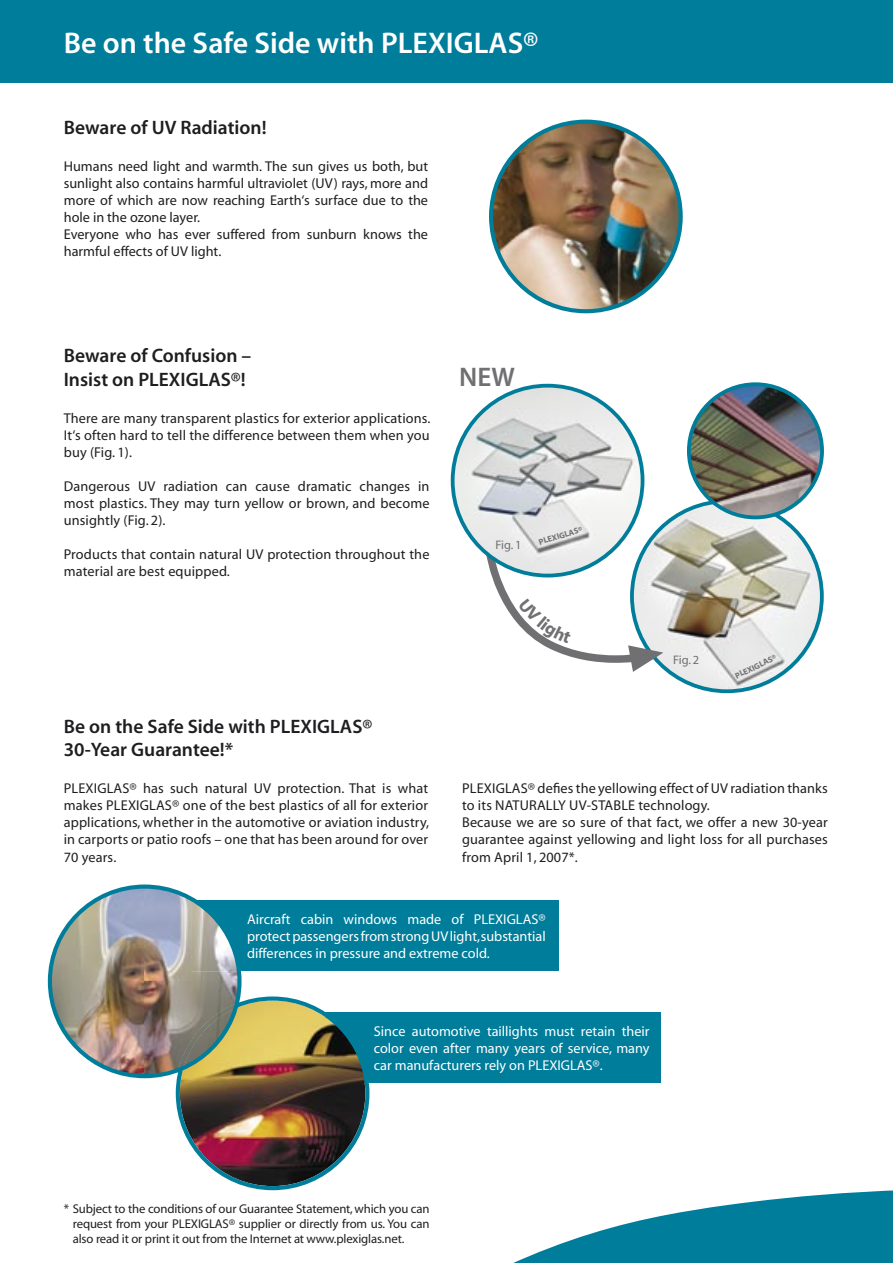
<style>
.page{position:relative;width:893px;height:1263px;background:#fff}
.page>*{position:absolute;margin:0;border:0;box-sizing:border-box;transform-origin:0 0}
.t1{font:30px "D Myriad Sm Bd";color:#fff}
.t2{font:27px "D Myriad Sm Bd";color:#707072}
.t3{font:19.5px/23.4px "D Myriad Sm Bd";color:#1f1d20}
.t4{font:14.25px/17.1px "D Myriad Rg";letter-spacing:.01em;color:#1f1d20;text-align:justify}
.t5{font:14.25px/17.1px "D Myriad Rg";color:#fff;text-align:justify}
.t6{font:12.75px/15.3px "D Myriad Rg";letter-spacing:-.01em;color:#1f1d20;text-align:justify}
.t7{font:12.45px "D Myriad Rg";letter-spacing:-.015em;color:#707072}
.t8{font:8.25px "D Myriad Bd";color:#707072}
</style>
<div class="page">
<div style="left:0;top:0;width:893px;height:83px;background:#007d9a"></div>
<svg style="left:267px;top:1190px;width:626px;height:73px"></svg>
<img style="left:489px;top:120px;width:194px;height:193px">
<div style="left:326px;top:1012px;width:335px;height:71px;background:#007d9a"></div>
<div style="left:192px;top:900px;width:366px;height:71px;background:#007d9a"></div>
<img style="left:48px;top:884px;width:321px;height:306px">
<img style="left:451px;top:382px;width:373px;height:311px">
<h1 class="t1" style="left:64px;top:27px;width:476px">Be on the Safe Side with PLEXIGLAS®</h1>
<h3 class="t3" style="left:64px;top:117px;width:204px">Beware of UV Radiation!</h3>
<p class="t4" style="left:64px;top:158px;width:366px;text-align:left">Humans need light and warmth. The sun gives us both, but sunlight also contains harmful ultraviolet (UV) rays, more and more of which are now reaching Earth‘s surface due to the hole in the ozone layer.<br>Everyone who has ever suffered from sunburn knows the harmful effects of UV light.</p>
<h3 class="t3" style="left:64px;top:345px;width:189px">Beware of Confusion –<br>Insist on PLEXIGLAS®!</h3>
<p class="t4" style="left:64px;top:410px;width:368px">There are many transparent plastics for exterior applications.<br>It‘s often hard to tell the difference between them when you buy (Fig. 1).</p>
<p class="t4" style="left:64px;top:478px;width:367px">Dangerous UV radiation can cause dramatic changes in most plastics. They may turn yellow or brown, and become unsightly (Fig. 2).</p>
<p class="t4" style="left:64px;top:547px;width:367px">Products that contain natural UV protection throughout the material are best equipped.</p>
<h2 class="t2" style="left:459px;top:363px;width:57px">NEW</h2>
<p class="t7" style="left:495px;top:539px;width:27px">Fig. 1</p>
<p class="t8" style="left:538px;top:538px;width:47px;rotate:-17deg">PLEXIGLAS®</p>
<p class="t7" style="left:673px;top:653px;width:27px">Fig. 2</p>
<p class="t8" style="left:734px;top:672px;width:47px;rotate:-25deg">PLEXIGLAS®</p>
<h3 class="t3" style="left:64px;top:715px;width:310px">Be on the Safe Side with PLEXIGLAS®<br>30-Year Guarantee!*</h3>
<p class="t4" style="left:64px;top:780px;width:367px">PLEXIGLAS® has such natural UV protection. That is what makes PLEXIGLAS® one of the best plastics of all for exterior applications, whether in the automotive or aviation industry, in carports or patio roofs – one that has been around for over 70 years.</p>
<p class="t4" style="left:462px;top:780px;width:367px;text-align:left">PLEXIGLAS® defies the yellowing effect of UV radiation thanks to its NATURALLY UV-STABLE technology.<br>Because we are so sure of that fact, we offer a new 30-year guarantee against yellowing and light loss for all purchases from April 1, 2007*.</p>
<p class="t5" style="left:247px;top:911px;width:300px">Aircraft cabin windows made of PLEXIGLAS® protect passengers from strong UV light, substantial differences in pressure and extreme cold.</p>
<p class="t5" style="left:374px;top:1023px;width:277px">Since automotive taillights must retain their color even after many years of service, many car manufacturers rely on PLEXIGLAS®.</p>
<p class="t6" style="left:73px;top:1201px;width:358px;text-indent:-9px">* Subject to the conditions of our Guarantee Statement, which you can request from your PLEXIGLAS® supplier or directly from us. You can also read it or print it out from the Internet at www.plexiglas.net.</p>
</div>
